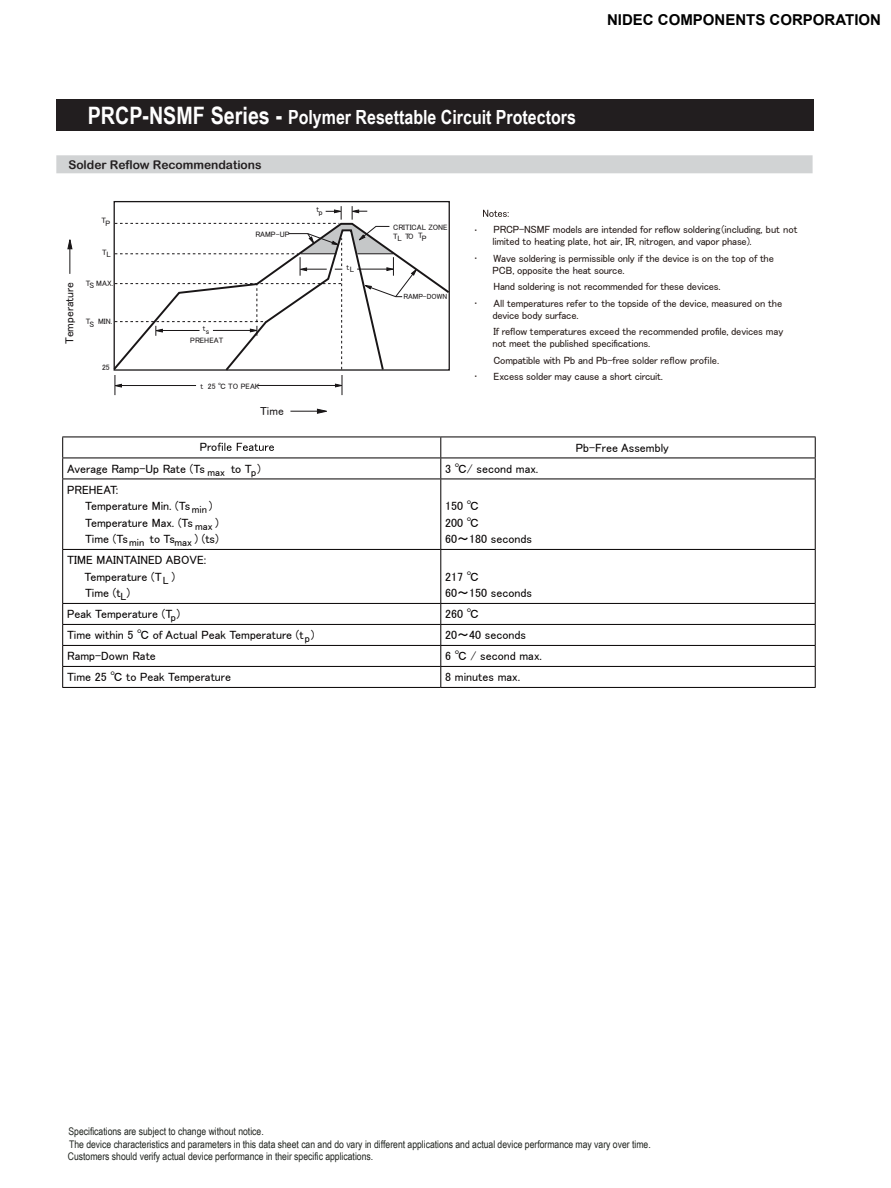
<style>
.page{position:relative;width:891px;height:1188px;background:#fff}
.page>*{position:absolute;margin:0;border:0;box-sizing:border-box;transform-origin:0 0}
.t1{font:700 19.5px "Arial Narrow";color:#fff}
.t2{font:700 15px "Arial";color:#000}
.t3{font:12px/16.5px "MS P Gothic";color:#040000}
.t4{font:12px "Arial Rounded MT Bold";color:#231f20}
.t5{font:11.7px "MS P Gothic";color:#191617}
.t6{font:10.5px/12px "MS P Gothic";letter-spacing:-.02em;color:#231815}
.t7{font:10.5px/12.6px "Arial Narrow";color:#1e221d}
.t8{font:7.8px "MS P Gothic";color:#191617}
.t9{font:7.5px "MS P Gothic";color:#191617}
.s1{font-size:24px}
</style>
<div class="page">
<div style="left:56px;top:155px;width:757px;height:18px;background:#d1d3d4"></div>
<div style="left:56px;top:100px;width:757px;height:31px;background:#221e1f"></div>
<hr style="left:62px;top:437px;width:379px;height:1px;background:#040000">
<hr style="left:441px;top:437px;width:375px;height:1px;background:#040000">
<hr style="left:62px;top:458px;width:379px;height:1px;background:#040000">
<svg style="left:62px;top:437px;width:1px;height:42px"></svg>
<hr style="left:441px;top:458px;width:375px;height:1px;background:#040000">
<svg style="left:440px;top:437px;width:1px;height:42px"></svg>
<svg style="left:815px;top:437px;width:1px;height:42px"></svg>
<hr style="left:62px;top:479px;width:379px;height:1px;background:#040000">
<hr style="left:62px;top:479px;width:1px;height:70px;background:#040000">
<hr style="left:441px;top:479px;width:375px;height:1px;background:#040000">
<hr style="left:440px;top:479px;width:1px;height:70px;background:#040000">
<hr style="left:815px;top:479px;width:1px;height:70px;background:#040000">
<hr style="left:62px;top:549px;width:379px;height:1px;background:#040000">
<hr style="left:62px;top:550px;width:1px;height:53px;background:#040000">
<hr style="left:441px;top:549px;width:375px;height:1px;background:#040000">
<hr style="left:440px;top:550px;width:1px;height:53px;background:#040000">
<hr style="left:815px;top:550px;width:1px;height:53px;background:#040000">
<hr style="left:62px;top:603px;width:379px;height:1px;background:#040000">
<hr style="left:441px;top:603px;width:375px;height:1px;background:#040000">
<hr style="left:62px;top:624px;width:379px;height:1px;background:#040000">
<hr style="left:441px;top:624px;width:375px;height:1px;background:#040000">
<hr style="left:62px;top:645px;width:379px;height:1px;background:#040000">
<hr style="left:441px;top:645px;width:375px;height:1px;background:#040000">
<hr style="left:62px;top:666px;width:379px;height:1px;background:#040000">
<svg style="left:62px;top:604px;width:1px;height:83px"></svg>
<hr style="left:441px;top:666px;width:375px;height:1px;background:#040000">
<svg style="left:440px;top:604px;width:1px;height:83px"></svg>
<svg style="left:815px;top:604px;width:1px;height:83px"></svg>
<hr style="left:62px;top:687px;width:379px;height:1px;background:#040000">
<hr style="left:441px;top:687px;width:375px;height:1px;background:#040000">
<svg style="left:217px;top:443px;width:57px;height:8px"></svg>
<svg style="left:113px;top:222px;width:337px;height:149px"></svg>
<svg style="left:67px;top:239px;width:6px;height:10px"></svg>
<hr style="left:69px;top:241px;width:1px;height:33px;background:#191617">
<svg style="left:317px;top:409px;width:10px;height:5px"></svg>
<hr style="left:290px;top:411px;width:35px;height:1px;background:#191617">
<svg style="left:114px;top:206px;width:303px;height:189px"></svg>
<svg style="left:483px;top:210px;width:26px;height:7px"></svg>
<h1 class="t1" style="left:88px;top:103px;width:490px"><span class="s1">PRCP-NSMF Series -</span> Polymer Resettable Circuit Protectors</h1>
<p class="t4" style="left:68px;top:157px;width:195px">Solder Reflow Recommendations</p>
<p class="t8" style="left:316px;top:207px;width:8px">tp</p>
<h2 class="t2" style="left:607px;top:9px;width:275px">NIDEC COMPONENTS CORPORATION</h2>
<p class="t5" style="left:64px;top:344px;width:64px;rotate:-90deg">Temperature</p>
<p class="t8" style="left:101px;top:218px;width:10px">TP</p>
<p class="t8" style="left:102px;top:249px;width:10px">TL</p>
<p class="t8" style="left:86px;top:279px;width:29px">T MAX.</p>
<p class="t8" style="left:90px;top:282px;width:6px">S</p>
<p class="t8" style="left:86px;top:318px;width:28px">T MIN.</p>
<p class="t8" style="left:90px;top:320px;width:6px">S</p>
<p class="t8" style="left:102px;top:363px;width:9px">25</p>
<p class="t8" style="left:393px;top:223px;width:56px">CRITICAL ZONE</p>
<p class="t8" style="left:255px;top:230px;width:36px">RAMP-UP</p>
<p class="t8" style="left:393px;top:232px;width:22px">TL TO</p>
<p class="t8" style="left:418px;top:233px;width:10px">TP</p>
<p class="t8" style="left:203px;top:326px;width:8px">ts</p>
<p class="t8" style="left:190px;top:336px;width:35px">PREHEAT</p>
<p class="t8" style="left:200px;top:382px;width:61px">t 25 ℃ TO PEAK</p>
<p class="t3" style="left:200px;top:438px;width:19px">Pro</p>
<p class="t5" style="left:260px;top:405px;width:25px">Time</p>
<p class="t8" style="left:347px;top:264px;width:9px">tL</p>
<p class="t9" style="left:403px;top:293px;width:45px">RAMP-DOWN</p>
<p class="t6" style="left:492px;top:223px;width:307px">PRCP-NSMF models are intended for reflow soldering (including, but not limited to heating plate, hot air, IR, nitrogen, and vapor phase).</p>
<p class="t6" style="left:492px;top:252px;width:283px;text-indent:-18px">• Wave soldering is permissible only if the device is on the top of the<br>PCB, opposite the heat source.</p>
<p class="t6" style="left:493px;top:280px;width:229px">Hand soldering is not recommended for these devices.</p>
<p class="t6" style="left:492px;top:297px;width:292px;text-indent:-18px">• All temperatures refer to the topside of the device, measured on the device body surface.</p>
<p class="t6" style="left:492px;top:325px;width:292px">If reflow temperatures exceed the recommended profile, devices may not meet the published specifications.</p>
<p class="t6" style="left:493px;top:354px;width:227px">Compatible with Pb and Pb-free solder reflow profile.</p>
<p class="t6" style="left:475px;top:370px;width:190px">• Excess solder may cause a short circuit.</p>
<p class="t6" style="left:475px;top:224px;width:4px">•</p>
<p class="t3" style="left:576px;top:439px;width:95px">Pb-Free Assembly</p>
<p class="t3" style="left:67px;top:460px;width:195px">Average Ramp-Up Rate (Ts <sub>max</sub> to T<sub>p</sub>)</p>
<p class="t3" style="left:445px;top:460px;width:95px">3 ℃/ second max.</p>
<p class="t3" style="left:85px;top:481px;width:135px;text-indent:-18px">PREHEAT:<br>Temperature Min. (Ts <sub>min</sub> )<br>Temperature Max. (Ts <sub>max</sub> )<br>Time (Ts<sub>min</sub> to Ts<sub>max</sub> ) (ts)</p>
<p class="t3" style="left:445px;top:498px;width:88px">150 ℃<br>200 ℃<br>60～180 seconds</p>
<p class="t3" style="left:85px;top:552px;width:123px;text-indent:-17px">TIME MAINTAINED ABOVE:<br>Temperature (T<sub>L</sub> )<br>Time (t<sub>L</sub>)</p>
<p class="t3" style="left:445px;top:568px;width:88px">217 ℃<br>60～150 seconds</p>
<p class="t3" style="left:67px;top:606px;width:115px">Peak Temperature (T<sub>p</sub>)</p>
<p class="t3" style="left:445px;top:606px;width:35px">260 ℃</p>
<p class="t3" style="left:67px;top:627px;width:249px">Time within 5 ℃ of Actual Peak Temperature (t<sub>p</sub>)</p>
<p class="t3" style="left:445px;top:627px;width:82px">20～40 seconds</p>
<p class="t3" style="left:67px;top:648px;width:90px">Ramp-Down Rate</p>
<p class="t3" style="left:445px;top:648px;width:98px">6 ℃ / second max.</p>
<p class="t3" style="left:67px;top:669px;width:165px">Time 25 ℃ to Peak Temperature</p>
<p class="t3" style="left:445px;top:669px;width:76px">8 minutes max.</p>
<p class="t7" style="left:68px;top:1125px;width:584px">Specifications are subject to change without notice.<br>The device characteristics and parameters in this data sheet can and do vary in different applications and actual device performance may vary over time.<br>Customers should verify actual device performance in their specific applications.</p>
</div>
